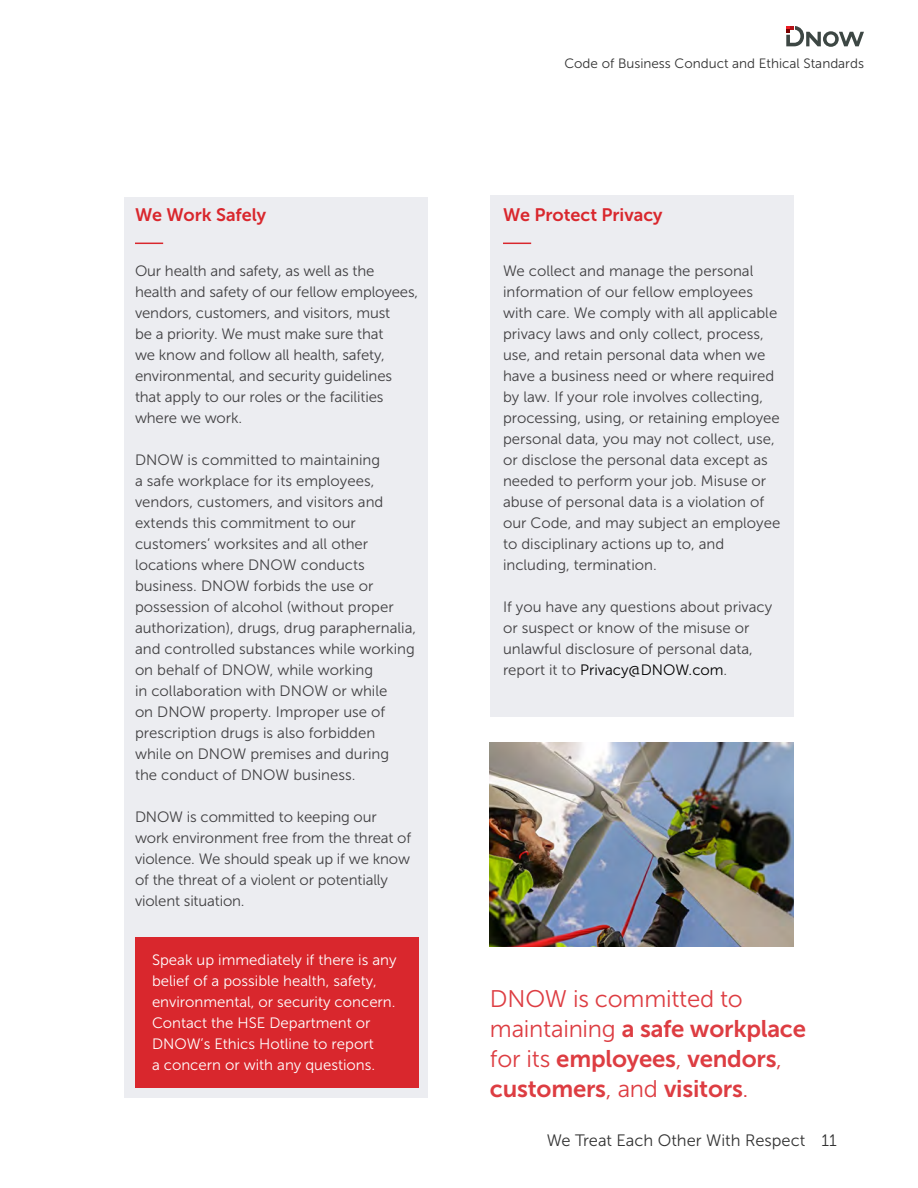
<style>
.page{position:relative;width:918px;height:1188px;background:#fff}
.page>*{position:absolute;margin:0;border:0;box-sizing:border-box;transform-origin:0 0}
.t1{font:24px/30px "Museo Sans 700";letter-spacing:-.01em;color:#dd3d42}
.t2{font:24px "Museo Sans 300";letter-spacing:-.01em;color:#dd3d42}
.t3{font:18px "Museo Sans 700";color:#d9272d}
.t4{font:16.5px "Museo Sans 300";color:#333}
.t5{font:15px/21px "Museo Sans 300";color:#414042}
.t6{font:15px/21px "Museo Sans 300";color:#fff}
.t7{font:13.5px "Museo Sans 300";color:#333}
.s1{color:#000}
.s2{font-family:"Museo Sans 300"}
</style>
<div class="page">
<div style="left:124px;top:197px;width:304px;height:900px;background:#ecedf1"></div>
<div style="left:490px;top:195px;width:304px;height:522px;background:#ecedf1"></div>
<svg style="left:503px;top:243px;width:28px;height:1px"></svg>
<svg style="left:135px;top:243px;width:28px;height:1px"></svg>
<div style="left:135px;top:937px;width:283px;height:150px;background:#d9272d"></div>
<img style="left:490px;top:742px;width:304px;height:204px">
<svg style="left:786px;top:26px;width:78px;height:21px"></svg>
<p class="t3" style="left:135px;top:205px;width:133px">We Work Safely</p>
<p class="t5" style="left:135px;top:261px;width:285px">Our health and safety, as well as the health and safety of our fellow employees, vendors, customers, and visitors, must<br>be a priority. We must make sure that<br>we know and follow all health, safety, environmental, and security guidelines that apply to our roles or the facilities where we work.</p>
<p class="t5" style="left:135px;top:450px;width:283px">DNOW is committed to maintaining<br>a safe workplace for its employees, vendors, customers, and visitors and extends this commitment to our customers’ worksites and all other locations where DNOW conducts business. DNOW forbids the use or possession of alcohol (without proper authorization), drugs, drug paraphernalia, and controlled substances while working on behalf of DNOW, while working<br>in collaboration with DNOW or while<br>on DNOW property. Improper use of prescription drugs is also forbidden<br>while on DNOW premises and during<br>the conduct of DNOW business.</p>
<p class="t5" style="left:135px;top:807px;width:278px">DNOW is committed to keeping our work environment free from the threat of violence. We should speak up if we know of the threat of a violent or potentially violent situation.</p>
<p class="t6" style="left:152px;top:950px;width:246px">Speak up immediately if there is any belief of a possible health, safety, environmental, or security concern.<br>Contact the HSE Department or DNOW’s Ethics Hotline to report<br>a concern or with any questions.</p>
<p class="t7" style="left:564px;top:57px;width:301px">Code of Business Conduct and Ethical Standards</p>
<p class="t3" style="left:503px;top:205px;width:161px">We Protect Privacy</p>
<p class="t5" style="left:503px;top:261px;width:279px">We collect and manage the personal information of our fellow employees with care. We comply with all applicable privacy laws and only collect, process, use, and retain personal data when we have a business need or where required by law. If your role involves collecting, processing, using, or retaining employee personal data, you may not collect, use, or disclose the personal data except as needed to perform your job. Misuse or abuse of personal data is a violation of our Code, and may subject an employee to disciplinary actions up to, and including, termination.</p>
<p class="t5" style="left:503px;top:597px;width:271px">If you have any questions about privacy or suspect or know of the misuse or unlawful disclosure of personal data, report it to <span class="s1">Privacy@DNOW.com</span>.</p>
<h1 class="t2" style="left:490px;top:986px;width:254px">DNOW is committed to</h1>
<h1 class="t1" style="left:490px;top:1014px;width:318px"><span class="s2">maintaining</span> a safe workplace <span class="s2">for its</span> employees<span class="s2">,</span> vendors<span class="s2">, </span>customers<span class="s2">, and</span> visitors<span class="s2">.</span></h1>
<p class="t4" style="left:547px;top:1132px;width:292px">We Treat Each Other With Respect 11</p>
</div>
